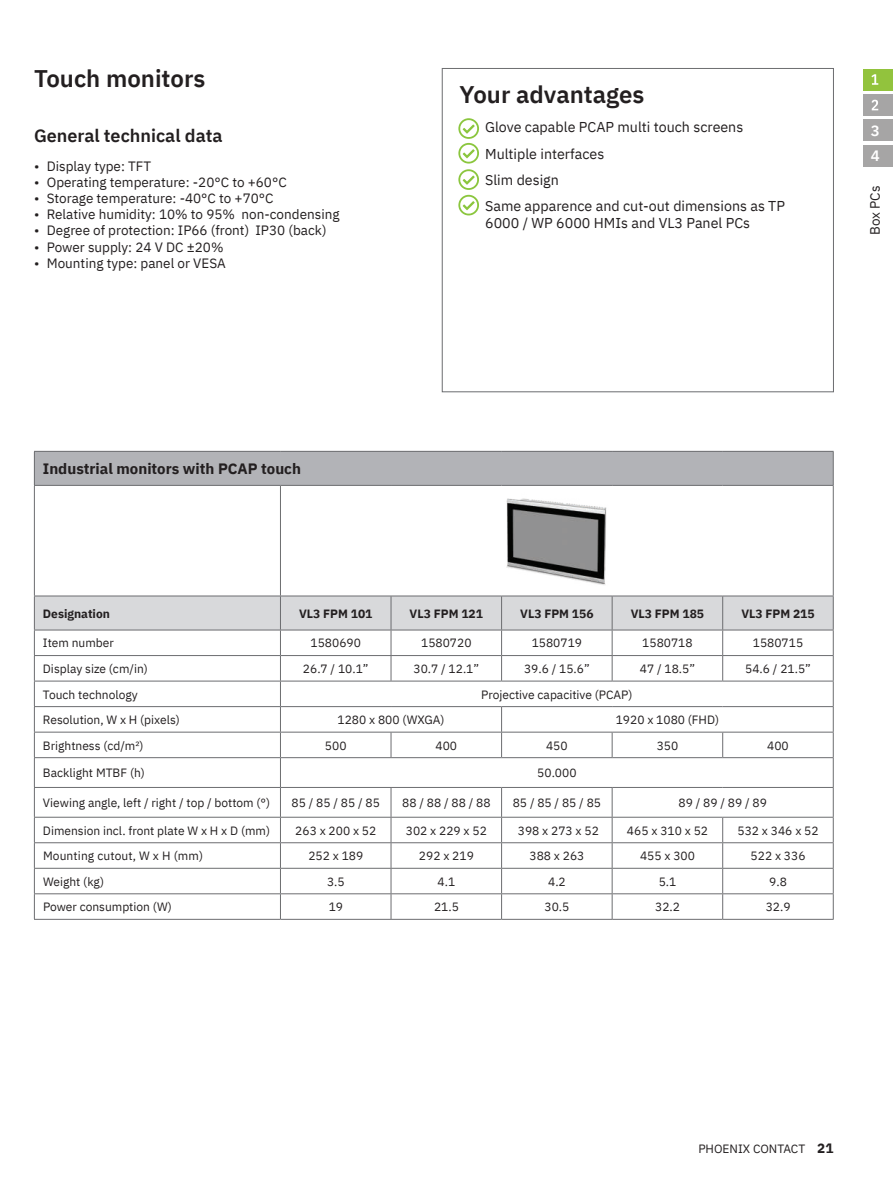
<style>
.page{position:relative;width:893px;height:1187px;background:#fff}
.page>*{position:absolute;margin:0;border:0;box-sizing:border-box;transform-origin:0 0}
.t1{font:600 24px "IBM Plex Sans";color:#231f20}
.t2{font:600 18px "IBM Plex Sans";color:#231f20}
.t3{font:700 15px "IBM Plex Sans";color:#231f20}
.t4{font:600 15px/24.5px "IBM Plex Sans";color:#fff}
.t5{font:14.25px/26.1px "IBM Plex Sans";color:#231f20}
.t6{font:13.5px "IBM Plex Sans";color:#231f20}
.t7{font:12px "IBM Plex Sans";color:#231f20}
.t8{font:700 12px "IBM Plex Sans";color:#231f20}
.s1{font-weight:700;font-size:13.5px}
</style>
<div class="page">
<div style="left:34px;top:451px;width:799px;height:34px;background:#b2b3b7"></div>
<hr style="left:34px;top:451px;width:246px;height:1px;background:#6c6d70">
<hr style="left:34px;top:451px;width:1px;height:34px;background:#6c6d70">
<hr style="left:280px;top:451px;width:111px;height:1px;background:#6c6d70">
<hr style="left:391px;top:451px;width:111px;height:1px;background:#6c6d70">
<hr style="left:502px;top:451px;width:110px;height:1px;background:#6c6d70">
<hr style="left:612px;top:451px;width:111px;height:1px;background:#6c6d70">
<hr style="left:723px;top:451px;width:111px;height:1px;background:#6c6d70">
<hr style="left:833px;top:451px;width:1px;height:34px;background:#6c6d70">
<hr style="left:34px;top:485px;width:246px;height:1px;background:#6c6d70">
<hr style="left:34px;top:485px;width:1px;height:110px;background:#6c6d70">
<hr style="left:280px;top:485px;width:111px;height:1px;background:#6c6d70">
<hr style="left:280px;top:485px;width:1px;height:110px;background:#6c6d70">
<hr style="left:391px;top:485px;width:111px;height:1px;background:#6c6d70">
<hr style="left:502px;top:485px;width:110px;height:1px;background:#6c6d70">
<hr style="left:612px;top:485px;width:111px;height:1px;background:#6c6d70">
<hr style="left:723px;top:485px;width:111px;height:1px;background:#6c6d70">
<hr style="left:833px;top:485px;width:1px;height:110px;background:#6c6d70">
<hr style="left:34px;top:595px;width:246px;height:1px;background:#6c6d70">
<hr style="left:280px;top:595px;width:111px;height:1px;background:#6c6d70">
<hr style="left:391px;top:595px;width:111px;height:1px;background:#6c6d70">
<hr style="left:502px;top:595px;width:110px;height:1px;background:#6c6d70">
<hr style="left:612px;top:595px;width:111px;height:1px;background:#6c6d70">
<hr style="left:723px;top:595px;width:111px;height:1px;background:#6c6d70">
<svg style="left:34px;top:596px;width:800px;height:322px"></svg>
<hr style="left:34px;top:918px;width:246px;height:1px;background:#6c6d70">
<hr style="left:280px;top:918px;width:111px;height:1px;background:#6c6d70">
<hr style="left:391px;top:918px;width:111px;height:1px;background:#6c6d70">
<hr style="left:502px;top:918px;width:110px;height:1px;background:#6c6d70">
<hr style="left:612px;top:918px;width:111px;height:1px;background:#6c6d70">
<hr style="left:723px;top:918px;width:111px;height:1px;background:#6c6d70">
<img style="left:506px;top:498px;width:101px;height:87px">
<div style="left:442px;top:68px;width:392px;height:324px;border:1px solid #6c6d70"></div>
<svg style="left:458px;top:118px;width:21px;height:45px"></svg>
<svg style="left:458px;top:169px;width:21px;height:46px"></svg>
<div style="left:863px;top:69px;width:30px;height:21px;background:#92c33d"></div>
<svg style="left:871px;top:74px;width:7px;height:11px"></svg>
<div style="left:863px;top:94px;width:30px;height:22px;background:#a6a5a5"></div>
<svg style="left:871px;top:100px;width:7px;height:10px"></svg>
<div style="left:863px;top:120px;width:30px;height:21px;background:#a6a5a5"></div>
<div style="left:863px;top:145px;width:30px;height:21px;background:#a6a5a5"></div>
<h1 class="t1" style="left:34px;top:59px;width:173px">Touch monitors</h1>
<h2 class="t2" style="left:34px;top:121px;width:190px">General technical data</h2>
<p class="t6" style="left:34px;top:155px;width:119px">• Display type: TFT</p>
<p class="t6" style="left:34px;top:172px;width:254px">• Operating temperature: -20°C to +60°C</p>
<p class="t6" style="left:34px;top:188px;width:241px">• Storage temperature: -40°C to +70°C</p>
<p class="t6" style="left:34px;top:204px;width:307px">• Relative humidity: 10% to 95% non-condensing</p>
<p class="t6" style="left:34px;top:220px;width:294px">• Degree of protection: IP66 (front) IP30 (back)</p>
<p class="t6" style="left:34px;top:236px;width:191px">• Power supply: 24 V DC ±20%</p>
<p class="t6" style="left:34px;top:253px;width:193px">• Mounting type: panel or VESA</p>
<h1 class="t1" style="left:460px;top:75px;width:186px">Your advantages</h1>
<p class="t5" style="left:485px;top:113px;width:301px">Glove capable PCAP multi touch screens<br>Multiple interfaces<br>Slim design<br>Same apparence and cut-out dimensions as TP</p>
<p class="t5" style="left:485px;top:209px;width:267px">6000 / WP 6000 HMIs and VL3 Panel PCs</p>
<p class="t4" style="left:871px;top:117px;width:11px">3<br>4</p>
<p class="t6" style="left:865px;top:235px;width:51px;rotate:-90deg">Box PCs</p>
<p class="t3" style="left:43px;top:457px;width:260px">Industrial monitors with PCAP touch</p>
<p class="t8" style="left:43px;top:604px;width:69px">Designation</p>
<p class="t8" style="left:299px;top:604px;width:75px">VL3 FPM 101</p>
<p class="t8" style="left:410px;top:604px;width:75px">VL3 FPM 121</p>
<p class="t8" style="left:520px;top:604px;width:75px">VL3 FPM 156</p>
<p class="t8" style="left:631px;top:604px;width:75px">VL3 FPM 185</p>
<p class="t8" style="left:741px;top:604px;width:75px">VL3 FPM 215</p>
<p class="t7" style="left:43px;top:634px;width:72px">Item number</p>
<p class="t7" style="left:311px;top:634px;width:52px">1580690</p>
<p class="t7" style="left:421px;top:634px;width:52px">1580720</p>
<p class="t7" style="left:532px;top:634px;width:52px">1580719</p>
<p class="t7" style="left:642px;top:634px;width:52px">1580718</p>
<p class="t7" style="left:753px;top:634px;width:52px">1580715</p>
<p class="t7" style="left:43px;top:659px;width:106px">Display size (cm/in)</p>
<p class="t7" style="left:303px;top:659px;width:67px">26.7 / 10.1”</p>
<p class="t7" style="left:413px;top:659px;width:67px">30.7 / 12.1”</p>
<p class="t7" style="left:524px;top:659px;width:67px">39.6 / 15.6”</p>
<p class="t7" style="left:640px;top:659px;width:57px">47 / 18.5”</p>
<p class="t7" style="left:745px;top:659px;width:67px">54.6 / 21.5”</p>
<p class="t7" style="left:43px;top:685px;width:96px">Touch technology</p>
<p class="t7" style="left:481px;top:685px;width:153px">Projective capacitive (PCAP)</p>
<p class="t7" style="left:43px;top:710px;width:138px">Resolution, W x H (pixels)</p>
<p class="t7" style="left:337px;top:710px;width:109px">1280 x 800 (WXGA)</p>
<p class="t7" style="left:616px;top:710px;width:105px">1920 x 1080 (FHD)</p>
<p class="t7" style="left:43px;top:736px;width:102px">Brightness (cd/m²)</p>
<p class="t7" style="left:325px;top:736px;width:23px">500</p>
<p class="t7" style="left:436px;top:736px;width:23px">400</p>
<p class="t7" style="left:546px;top:736px;width:23px">450</p>
<p class="t7" style="left:657px;top:736px;width:23px">350</p>
<p class="t7" style="left:767px;top:736px;width:23px">400</p>
<p class="t7" style="left:43px;top:763px;width:103px">Backlight MTBF (h)</p>
<p class="t7" style="left:537px;top:763px;width:41px">50.000</p>
<p class="t7" style="left:43px;top:793px;width:229px">Viewing angle, left / right / top / bottom (°)</p>
<p class="t7" style="left:292px;top:793px;width:90px">85 / 85 / 85 / 85</p>
<p class="t7" style="left:402px;top:793px;width:90px">88 / 88 / 88 / 88</p>
<p class="t7" style="left:513px;top:793px;width:90px">85 / 85 / 85 / 85</p>
<p class="t7" style="left:679px;top:793px;width:90px">89 / 89 / 89 / 89</p>
<p class="t7" style="left:43px;top:821px;width:229px">Dimension incl. front plate W x H x D (mm)</p>
<p class="t7" style="left:295px;top:821px;width:83px">263 x 200 x 52</p>
<p class="t7" style="left:406px;top:821px;width:83px">302 x 229 x 52</p>
<p class="t7" style="left:518px;top:821px;width:83px">398 x 273 x 52</p>
<p class="t7" style="left:627px;top:821px;width:83px">465 x 310 x 52</p>
<p class="t7" style="left:737px;top:821px;width:83px">532 x 346 x 52</p>
<p class="t7" style="left:43px;top:846px;width:162px">Mounting cutout, W x H (mm)</p>
<p class="t7" style="left:308px;top:846px;width:56px">252 x 189</p>
<p class="t7" style="left:419px;top:846px;width:56px">292 x 219</p>
<p class="t7" style="left:529px;top:846px;width:56px">388 x 263</p>
<p class="t7" style="left:640px;top:846px;width:56px">455 x 300</p>
<p class="t7" style="left:751px;top:846px;width:56px">522 x 336</p>
<p class="t7" style="left:43px;top:872px;width:63px">Weight (kg)</p>
<p class="t7" style="left:327px;top:872px;width:19px">3.5</p>
<p class="t7" style="left:438px;top:872px;width:19px">4.1</p>
<p class="t7" style="left:548px;top:872px;width:19px">4.2</p>
<p class="t7" style="left:659px;top:872px;width:19px">5.1</p>
<p class="t7" style="left:769px;top:872px;width:19px">9.8</p>
<p class="t7" style="left:43px;top:897px;width:130px">Power consumption (W)</p>
<p class="t7" style="left:329px;top:897px;width:16px">19</p>
<p class="t7" style="left:434px;top:897px;width:26px">21.5</p>
<p class="t7" style="left:545px;top:897px;width:26px">30.5</p>
<p class="t7" style="left:655px;top:897px;width:26px">32.2</p>
<p class="t7" style="left:766px;top:897px;width:26px">32.9</p>
<p class="t7" style="left:698px;top:1139px;width:137px">PHOENIX CONTACT <span class="s1">21</span></p>
</div>
